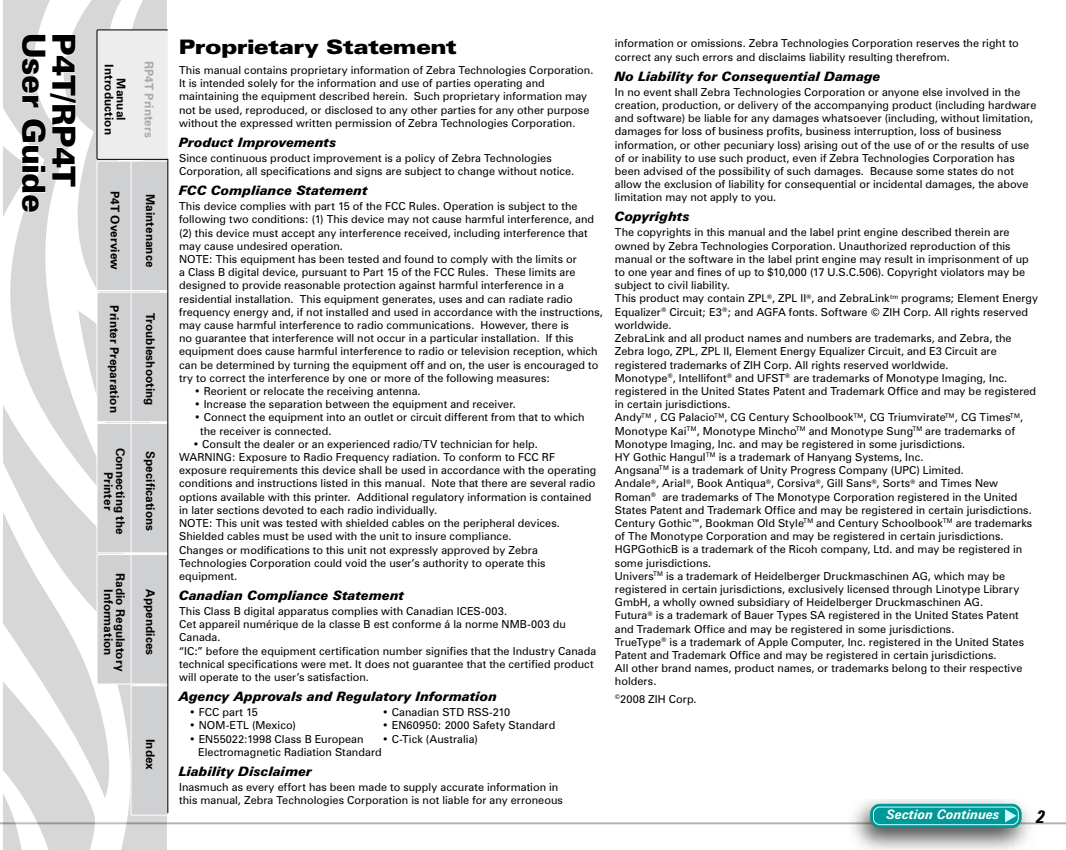
<style>
.page{position:relative;width:1066px;height:850px;background:#fff}
.page>*{position:absolute;margin:0;border:0;box-sizing:border-box;transform-origin:0 0}
.t1{font:900 31.9px "Zurich BT";letter-spacing:-.02em;color:#000}
.t2{font:900 expanded 20px "Zurich BT";letter-spacing:-.005em;color:#000}
.t3{font:italic 700 condensed 18px "Zurich BT";color:#000}
.t4{font:italic 900 13px "Zurich BT";letter-spacing:-.005em;color:#000}
.t5{font:italic 700 13px "Zurich BT";color:#fff}
.t6{font:700 12px/12px "Zurich BT";color:#000;text-align:center}
.t7{font:700 12px "Zurich BT";color:#a7a9ac}
.t8{font:11px/13.2px "Zurich BT";letter-spacing:.005em;color:#000}
</style>
<div class="page">
<svg style="left:3px;top:0;width:93px;height:462px;fill:#d7d7d7"></svg>
<svg style="left:3px;top:462px;width:163px;height:388px;fill:#d7d7d7"></svg>
<svg style="left:3px;top:770px;width:48px;height:80px"></svg>
<svg style="left:21px;top:34px;width:56px;height:179px"></svg>
<hr style="left:0;top:822px;width:1066px;height:2px;background:#000">
<svg style="left:96px;top:0;width:72px;height:816px"></svg>
<svg style="left:96px;top:29px;width:73px;height:785px"></svg>
<img style="left:848px;top:799px;width:190px;height:51px">
<div style="left:870px;top:804px;width:151px;height:23px;background:#099;border-radius:10px"></div>
<div style="left:873px;top:806px;width:145px;height:19px;border:1px solid #cff;border-radius:6px"></div>
<svg style="left:1005px;top:809px;width:11px;height:13px"></svg>
<h1 class="t1" style="left:53px;top:33px;width:181px;rotate:90deg">User Guide</h1>
<h1 class="t1" style="left:83px;top:33px;width:155px;rotate:90deg">P4T/RP4T</h1>
<p class="t6" style="left:127px;top:64px;width:72px;rotate:90deg">Manual<br>Introduction</p>
<p class="t7" style="left:156px;top:61px;width:78px;rotate:90deg">RP4T Printers</p>
<p class="t6" style="left:121px;top:191px;width:80px;rotate:90deg">P4T Overview</p>
<p class="t6" style="left:120px;top:305px;width:109px;rotate:90deg">Printer Preparation</p>
<p class="t6" style="left:126px;top:448px;width:88px;rotate:90deg">Connecting the<br>Printer</p>
<p class="t6" style="left:126px;top:573px;width:99px;rotate:90deg">Radio Regulatory<br>Information</p>
<p class="t6" style="left:157px;top:194px;width:75px;rotate:90deg">Maintenance</p>
<p class="t6" style="left:157px;top:313px;width:94px;rotate:90deg">Troubleshooting</p>
<p class="t6" style="left:157px;top:451px;width:81px;rotate:90deg">Specifications</p>
<p class="t6" style="left:157px;top:589px;width:68px;rotate:90deg">Appendices</p>
<p class="t6" style="left:157px;top:739px;width:32px;rotate:90deg">Index</p>
<h2 class="t2" style="left:179px;top:35px;width:279px">Proprietary Statement</h2>
<p class="t8" style="left:179px;top:63px;width:416px">This manual contains proprietary information of Zebra Technologies Corporation.<br>It is intended solely for the information and use of parties operating and maintaining the equipment described herein. Such proprietary information may not be used, reproduced, or disclosed to any other parties for any other purpose without the expressed written permission of Zebra Technologies Corporation.</p>
<p class="t4" style="left:179px;top:134px;width:159px">Product Improvements</p>
<p class="t8" style="left:179px;top:151px;width:396px">Since continuous product improvement is a policy of Zebra Technologies<br>Corporation, all specifications and signs are subject to change without notice.</p>
<p class="t4" style="left:179px;top:182px;width:190px">FCC Compliance Statement</p>
<p class="t8" style="left:179px;top:199px;width:425px">This device complies with part 15 of the FCC Rules. Operation is subject to the following two conditions: (1) This device may not cause harmful interference, and (2) this device must accept any interference received, including interference that may cause undesired operation.<br>NOTE: This equipment has been tested and found to comply with the limits or<br>a Class B digital device, pursuant to Part 15 of the FCC Rules. These limits are designed to provide reasonable protection against harmful interference in a residential installation. This equipment generates, uses and can radiate radio frequency energy and, if not installed and used in accordance with the instructions, may cause harmful interference to radio communications. However, there is<br>no guarantee that interference will not occur in a particular installation. If this equipment does cause harmful interference to radio or television reception, which can be determined by turning the equipment off and on, the user is encouraged to try to correct the interference by one or more of the following measures:</p>
<p class="t8" style="left:194px;top:384px;width:228px">• Reorient or relocate the receiving antenna.</p>
<p class="t8" style="left:194px;top:397px;width:323px">• Increase the separation between the equipment and receiver.</p>
<p class="t8" style="left:200px;top:411px;width:386px;text-indent:-6px">• Connect the equipment into an outlet or circuit different from that to which the receiver is connected.</p>
<p class="t8" style="left:179px;top:437px;width:419px;text-indent:13px">• Consult the dealer or an experienced radio/TV technician for help.<br>WARNING: Exposure to Radio Frequency radiation. To conform to FCC RF exposure requirements this device shall be used in accordance with the operating conditions and instructions listed in this manual. Note that there are several radio options available with this printer. Additional regulatory information is contained in later sections devoted to each radio individually.<br>NOTE: This unit was tested with shielded cables on the peripheral devices.<br>Shielded cables must be used with the unit to insure compliance.<br>Changes or modifications to this unit not expressly approved by Zebra Technologies Corporation could void the user’s authority to operate this equipment.</p>
<p class="t4" style="left:179px;top:587px;width:227px">Canadian Compliance Statement</p>
<p class="t8" style="left:179px;top:604px;width:419px">This Class B digital apparatus complies with Canadian ICES-003.<br>Cet appareil numérique de la classe B est conforme á la norme NMB-003 du Canada.<br>“IC:” before the equipment certification number signifies that the Industry Canada technical specifications were met. It does not guarantee that the certified product will operate to the user’s satisfaction.</p>
<p class="t4" style="left:179px;top:688px;width:319px">Agency Approvals and Regulatory Information</p>
<p class="t8" style="left:189px;top:705px;width:70px">• FCC part 15</p>
<p class="t8" style="left:382px;top:705px;width:130px">• Canadian STD RSS-210</p>
<p class="t8" style="left:189px;top:718px;width:108px">• NOM-ETL (Mexico)</p>
<p class="t8" style="left:382px;top:718px;width:175px">• EN60950: 2000 Safety Standard</p>
<p class="t8" style="left:189px;top:732px;width:176px">• EN55022:1998 Class B European</p>
<p class="t8" style="left:382px;top:732px;width:97px">• C-Tick (Australia)</p>
<p class="t8" style="left:198px;top:745px;width:185px">Electromagnetic Radiation Standard</p>
<p class="t4" style="left:179px;top:763px;width:134px">Liability Disclaimer</p>
<p class="t8" style="left:179px;top:780px;width:385px">Inasmuch as every effort has been made to supply accurate information in this manual, Zebra Technologies Corporation is not liable for any erroneous</p>
<p class="t8" style="left:615px;top:37px;width:405px">information or omissions. Zebra Technologies Corporation reserves the right to correct any such errors and disclaims liability resulting therefrom.</p>
<p class="t4" style="left:615px;top:68px;width:267px">No Liability for Consequential Damage</p>
<p class="t8" style="left:615px;top:85px;width:423px">In no event shall Zebra Technologies Corporation or anyone else involved in the creation, production, or delivery of the accompanying product (including hardware and software) be liable for any damages whatsoever (including, without limitation, damages for loss of business profits, business interruption, loss of business information, or other pecuniary loss) arising out of the use of or the results of use of or inability to use such product, even if Zebra Technologies Corporation has been advised of the possibility of such damages. Because some states do not allow the exclusion of liability for consequential or incidental damages, the above limitation may not apply to you.</p>
<p class="t4" style="left:615px;top:209px;width:76px">Copyrights</p>
<p class="t8" style="left:615px;top:226px;width:425px">The copyrights in this manual and the label print engine described therein are owned by Zebra Technologies Corporation. Unauthorized reproduction of this manual or the software in the label print engine may result in imprisonment of up to one year and fines of up to $10,000 (17 U.S.C.506). Copyright violators may be subject to civil liability.<br>This product may contain ZPL<sup>®</sup>, ZPL II<sup>®</sup>, and ZebraLink<sup>tm</sup> programs; Element Energy Equalizer<sup>®</sup> Circuit; E3<sup>®</sup>; and AGFA fonts. Software © ZIH Corp. All rights reserved worldwide.<br>ZebraLink and all product names and numbers are trademarks, and Zebra, the Zebra logo, ZPL, ZPL II, Element Energy Equalizer Circuit, and E3 Circuit are registered trademarks of ZIH Corp. All rights reserved worldwide.<br>Monotype<sup>®</sup>, Intellifont<sup>®</sup> and UFST<sup>®</sup> are trademarks of Monotype Imaging, Inc. registered in the United States Patent and Trademark Office and may be registered in certain jurisdictions.<br>Andy<sup>TM</sup> , CG Palacio<sup>TM</sup>, CG Century Schoolbook<sup>TM</sup>, CG Triumvirate<sup>TM</sup>, CG Times<sup>TM</sup>, Monotype Kai<sup>TM</sup>, Monotype Mincho<sup>TM</sup> and Monotype Sung<sup>TM</sup> are trademarks of Monotype Imaging, Inc. and may be registered in some jurisdictions.<br>HY Gothic Hangul<sup>TM</sup> is a trademark of Hanyang Systems, Inc.<br>Angsana<sup>TM</sup> is a trademark of Unity Progress Company (UPC) Limited.<br>Andale<sup>®</sup>, Arial<sup>®</sup>, Book Antiqua<sup>®</sup>, Corsiva<sup>®</sup>, Gill Sans<sup>®</sup>, Sorts<sup>®</sup> and Times New Roman<sup>®</sup> are trademarks of The Monotype Corporation registered in the United States Patent and Trademark Office and may be registered in certain jurisdictions.<br>Century Gothic™, Bookman Old Style<sup>TM</sup> and Century Schoolbook<sup>TM</sup> are trademarks of The Monotype Corporation and may be registered in certain jurisdictions.<br>HGPGothicB is a trademark of the Ricoh company, Ltd. and may be registered in some jurisdictions.<br>Univers<sup>TM</sup> is a trademark of Heidelberger Druckmaschinen AG, which may be registered in certain jurisdictions, exclusively licensed through Linotype Library GmbH, a wholly owned subsidiary of Heidelberger Druckmaschinen AG.<br>Futura<sup>®</sup> is a trademark of Bauer Types SA registered in the United States Patent and Trademark Office and may be registered in some jurisdictions.<br>TrueType<sup>®</sup> is a trademark of Apple Computer, Inc. registered in the United States Patent and Trademark Office and may be registered in certain jurisdictions.<br>All other brand names, product names, or trademarks belong to their respective holders.</p>
<p class="t8" style="left:615px;top:692px;width:83px"><sup>©</sup>2008 ZIH Corp.</p>
<p class="t5" style="left:886px;top:807px;width:115px">Section Continues</p>
<h3 class="t3" style="left:1036px;top:806px;width:10px">2</h3>
</div>
